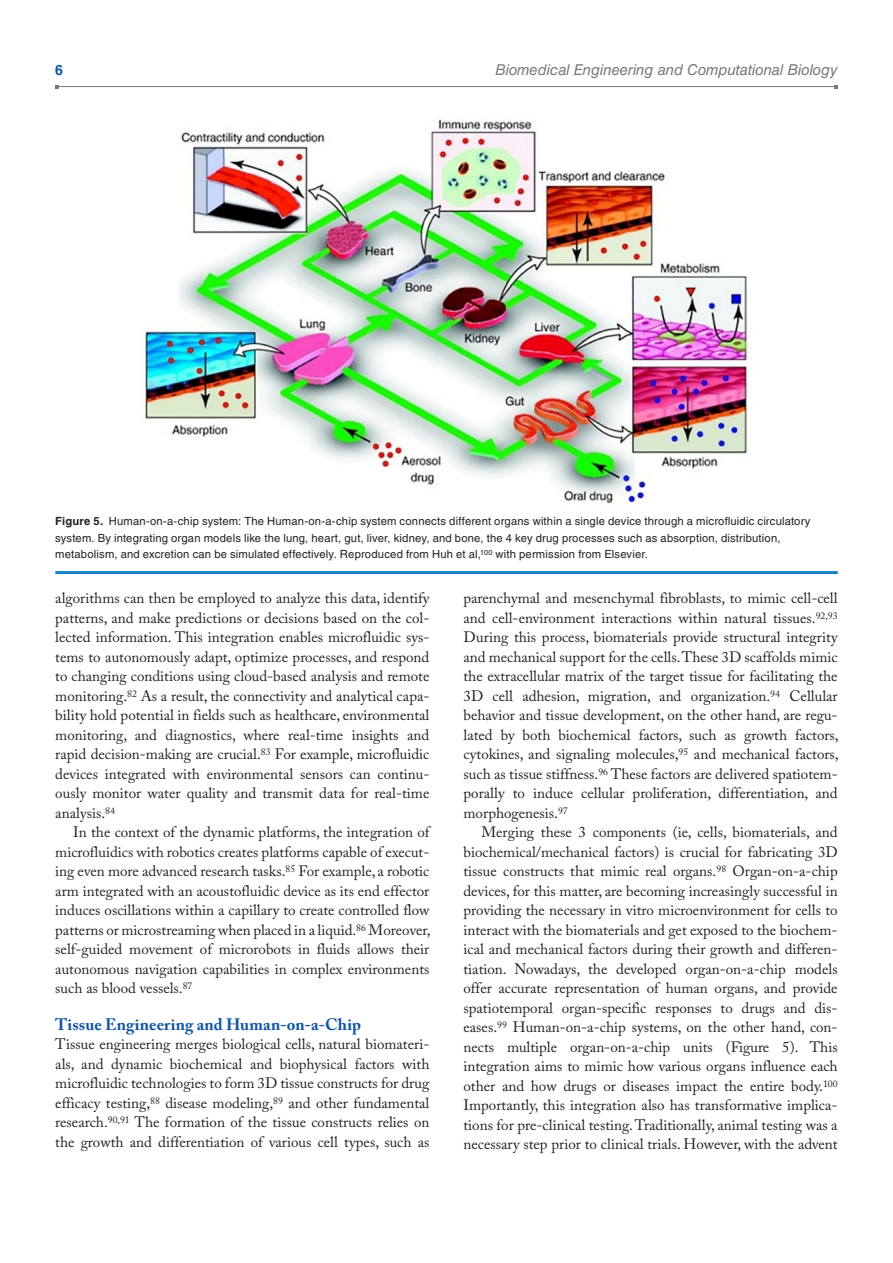
<style>
.page{position:relative;width:893px;height:1263px;background:#fff}
.page>*{position:absolute;margin:0;border:0;box-sizing:border-box;transform-origin:0 0}
.t1{font:700 16.5px "Adobe Caslon Pro";letter-spacing:.005em;color:#1055a4}
.t2{font:15px/19.5px "Adobe Caslon Pro";color:#231f20;text-align:justify}
.t3{font:italic 15px "Helvetica LT Std";letter-spacing:-.005em;color:#76787b}
.t4{font:700 14.25px "Helvetica LT Std";color:#1055a4}
.t5{font:11.25px/16.5px "Helvetica LT Std";letter-spacing:.015em;color:#231f20}
.s1{font-weight:700}
</style>
<div class="page">
<hr style="left:57px;top:86px;width:779px;height:1px;background:#76787b">
<hr style="left:55px;top:571px;width:783px;height:3px;background:#1582c5">
<img style="left:145px;top:119px;width:605px;height:385px">
<p class="t4" style="left:55px;top:61px;width:9px">6</p>
<p class="t3" style="left:495px;top:61px;width:344px">Biomedical Engineering and Computational Biology</p>
<p class="t5" style="left:55px;top:513px;width:757px"><span class="s1">Figure 5.</span> Human-on-a-chip system: The Human-on-a-chip system connects different organs within a single device through a microfluidic circulatory system. By integrating organ models like the lung, heart, gut, liver, kidney, and bone, the 4 key drug processes such as absorption, distribution, metabolism, and excretion can be simulated effectively. Reproduced from Huh et al,<sup>100</sup> with permission from Elsevier.</p>
<p class="t2" style="left:55px;top:588px;width:376px">algorithms can then be employed to analyze this data, identify patterns, and make predictions or decisions based on the col&shy;lected information. This integration enables microfluidic sys&shy;tems to autonomously adapt, optimize processes, and respond to changing conditions using cloud-based analysis and remote monitoring.<sup>82</sup> As a result, the connectivity and analytical capa&shy;bility hold potential in fields such as healthcare, environmental monitoring, and diagnostics, where real-time insights and rapid decision-making are crucial.<sup>83</sup> For example, microfluidic devices integrated with environmental sensors can continu&shy;ously monitor water quality and transmit data for real-time analysis.<sup>84</sup></p>
<p class="t2" style="left:55px;top:822px;width:377px;text-indent:18px">In the context of the dynamic platforms, the integration of microfluidics with robotics creates platforms capable of execut&shy;ing even more advanced research tasks.<sup>85</sup> For example, a robotic arm integrated with an acoustofluidic device as its end effector induces oscillations within a capillary to create controlled flow patterns or microstreaming when placed in a liquid.<sup>86</sup> Moreover, self-guided movement of microrobots in fluids allows their autonomous navigation capabilities in complex environments such as blood vessels.<sup>87</sup></p>
<p class="t1" style="left:55px;top:1014px;width:307px">Tissue Engineering and Human-on-a-Chip</p>
<p class="t2" style="left:55px;top:1034px;width:376px">Tissue engineering merges biological cells, natural biomateri&shy;als, and dynamic biochemical and biophysical factors with microfluidic technologies to form 3D tissue constructs for drug efficacy testing,<sup>88</sup> disease modeling,<sup>89</sup> and other fundamental research.<sup>90,91</sup> The formation of the tissue constructs relies on the growth and differentiation of various cell types, such as</p>
<p class="t2" style="left:463px;top:588px;width:377px">parenchymal and mesenchymal fibroblasts, to mimic cell-cell and cell-environment interactions within natural tissues.<sup>92,93<br></sup>During this process, biomaterials provide structural integrity and mechanical support for the cells. These 3D scaffolds mimic the extracellular matrix of the target tissue for facilitating the 3D cell adhesion, migration, and organization.<sup>94</sup> Cellular behavior and tissue development, on the other hand, are regu&shy;lated by both biochemical factors, such as growth factors, cytokines, and signaling molecules,<sup>95</sup> and mechanical factors, such as tissue stiffness.<sup>96</sup> These factors are delivered spatiotem&shy;porally to induce cellular proliferation, differentiation, and morphogenesis.<sup>97</sup></p>
<p class="t2" style="left:463px;top:822px;width:376px;text-indent:18px">Merging these 3 components (ie, cells, biomaterials, and biochemical/mechanical factors) is crucial for fabricating 3D tissue constructs that mimic real organs.<sup>98</sup> Organ-on-a-chip devices, for this matter, are becoming increasingly successful in providing the necessary in vitro microenvironment for cells to interact with the biomaterials and get exposed to the biochem&shy;ical and mechanical factors during their growth and differen&shy;tiation. Nowadays, the developed organ-on-a-chip models offer accurate representation of human organs, and provide spatiotemporal organ-specific responses to drugs and dis&shy;eases.<sup>99</sup> Human-on-a-chip systems, on the other hand, con&shy;nects multiple organ-on-a-chip units (Figure 5). This integration aims to mimic how various organs influence each other and how drugs or diseases impact the entire body.<sup>100<br></sup>Importantly, this integration also has transformative implica&shy;tions for pre-clinical testing. Traditionally, animal testing was a necessary step prior to clinical trials. However, with the advent</p>
</div>
